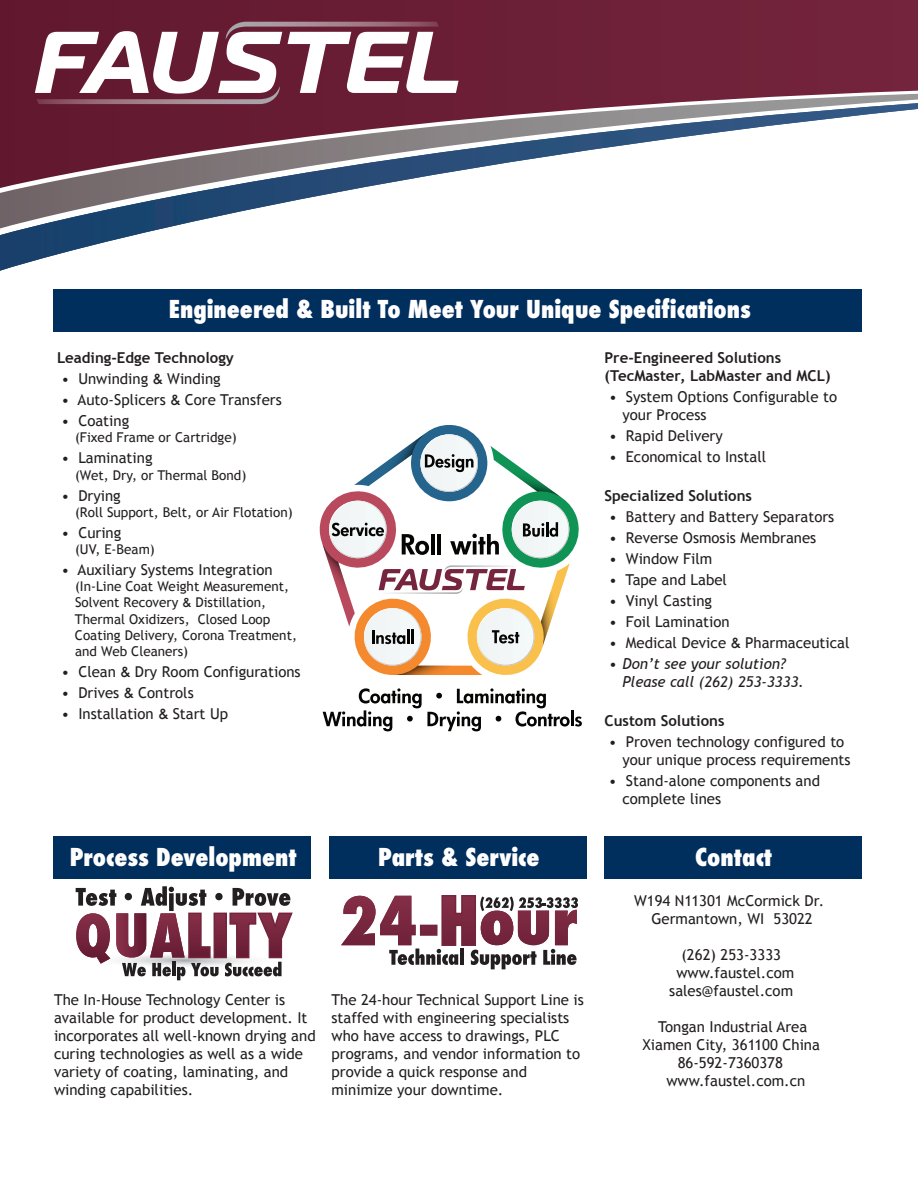
<style>
.page{position:relative;width:918px;height:1188px;background:#fff}
.page>*{position:absolute;margin:0;border:0;box-sizing:border-box;transform-origin:0 0}
.t1{font:800 condensed 24px "Futura";color:#fff}
.t2{font:15px/18px "Trebuchet MS";color:#231f20}
.t3{font:700 15px/18px "Trebuchet MS";color:#231f20}
.t4{font:italic 15px/18px "Trebuchet MS";color:#231f20}
.t5{font:13.5px/16.2px "Trebuchet MS";color:#231f20}
.s1{font-family:"Futura";font-weight:500;font-size:13.5px}
.s2{font-family:"Futura";font-weight:500;font-size:12px}
.s3{font-style:normal}
</style>
<div class="page">
<div style="left:53px;top:289px;width:809px;height:42px;background:#002e5d"></div>
<div style="left:53px;top:836px;width:258px;height:43px;background:#002e5d"></div>
<div style="left:329px;top:836px;width:258px;height:43px;background:#002e5d"></div>
<div style="left:604px;top:836px;width:258px;height:43px;background:#002e5d"></div>
<svg style="left:76px;top:886px;width:217px;height:94px"></svg>
<svg style="left:341px;top:895px;width:237px;height:74px"></svg>
<svg style="left:323px;top:688px;width:259px;height:43px"></svg>
<svg style="left:319px;top:425px;width:260px;height:250px"></svg>
<svg style="left:0;top:188px;width:360px;height:83px"></svg>
<svg style="left:0;top:0;width:918px;height:188px"></svg>
<svg style="left:35px;top:31px;width:247px;height:63px"></svg>
<svg style="left:288px;top:32px;width:171px;height:61px"></svg>
<svg style="left:36px;top:86px;width:244px;height:18px"></svg>
<svg style="left:226px;top:22px;width:213px;height:18px"></svg>
<h1 class="t1" style="left:169px;top:293px;width:583px">Engineered &amp; Built To Meet Your Unique Specifications</h1>
<p class="t3" style="left:57px;top:349px;width:178px">Leading-Edge Technology</p>
<p class="t2" style="left:62px;top:370px;width:161px">• Unwinding <span class="s1">&amp;</span> Winding</p>
<p class="t2" style="left:62px;top:391px;width:222px">• Auto-Splicers <span class="s1">&amp;</span> Core Transfers</p>
<p class="t2" style="left:61px;top:412px;width:69px">• Coating</p>
<p class="t5" style="left:75px;top:430px;width:163px">(Fixed Frame or Cartridge)</p>
<p class="t2" style="left:62px;top:449px;width:93px">• Laminating</p>
<p class="t5" style="left:75px;top:467px;width:173px">(Wet, Dry, or Thermal Bond)</p>
<p class="t2" style="left:62px;top:487px;width:61px">• Drying</p>
<p class="t5" style="left:75px;top:504px;width:219px">(Roll Support, Belt, or Air Flotation)</p>
<p class="t2" style="left:62px;top:524px;width:61px">• Curing</p>
<p class="t5" style="left:75px;top:541px;width:81px">(UV, E-Beam)</p>
<p class="t2" style="left:62px;top:561px;width:213px">• Auxiliary Systems Integration</p>
<p class="t5" style="left:75px;top:579px;width:223px">(In-Line Coat Weight Measurement,<br>Solvent Recovery <span class="s2">&amp;</span> Distillation,<br>Thermal Oxidizers, Closed Loop<br>Coating Delivery, Corona Treatment, and Web Cleaners)</p>
<p class="t2" style="left:62px;top:663px;width:241px">• Clean <span class="s1">&amp;</span> Dry Room Configurations</p>
<p class="t2" style="left:62px;top:684px;width:134px">• Drives <span class="s1">&amp;</span> Controls</p>
<p class="t2" style="left:62px;top:705px;width:168px">• Installation <span class="s1">&amp;</span> Start Up</p>
<p class="t3" style="left:605px;top:349px;width:228px">Pre-Engineered Solutions (TecMaster, LabMaster and MCL)</p>
<p class="t2" style="left:623px;top:388px;width:216px;text-indent:-14px">• System Options Configurable to your Process</p>
<p class="t2" style="left:609px;top:427px;width:115px">• Rapid Delivery</p>
<p class="t2" style="left:609px;top:448px;width:159px">• Economical to Install</p>
<p class="t3" style="left:605px;top:487px;width:149px">Specialized Solutions</p>
<p class="t2" style="left:609px;top:508px;width:227px">• Battery and Battery Separators</p>
<p class="t2" style="left:609px;top:529px;width:209px">• Reverse Osmosis Membranes</p>
<p class="t2" style="left:609px;top:550px;width:105px">• Window Film</p>
<p class="t2" style="left:609px;top:571px;width:119px">• Tape and Label</p>
<p class="t2" style="left:609px;top:592px;width:105px">• Vinyl Casting</p>
<p class="t2" style="left:609px;top:613px;width:122px">• Foil Lamination</p>
<p class="t2" style="left:609px;top:634px;width:242px">• Medical Device <span class="s1">&amp;</span> Pharmaceutical</p>
<p class="t4" style="left:622px;top:655px;width:183px;text-indent:-14px"><span class="s3">•</span> Don’t see your solution?<br>Please call (262) 253-3333.</p>
<p class="t3" style="left:604px;top:712px;width:121px">Custom Solutions</p>
<p class="t2" style="left:622px;top:733px;width:230px;text-indent:-14px">• Proven technology configured to your unique process requirements</p>
<p class="t2" style="left:622px;top:772px;width:199px;text-indent:-14px">• Stand-alone components and complete lines</p>
<h1 class="t1" style="left:70px;top:841px;width:228px">Process Development</h1>
<h1 class="t1" style="left:378px;top:841px;width:163px">Parts &amp; Service</h1>
<h1 class="t1" style="left:695px;top:841px;width:78px">Contact</h1>
<p class="t2" style="left:634px;top:892px;width:192px;text-align:center">W194 N11301 McCormick Dr.<br>Germantown, WI 53022</p>
<p class="t2" style="left:669px;top:946px;width:127px;text-align:center">(262) 253-3333 www.faustel.com sales@faustel.com</p>
<p class="t2" style="left:658px;top:1018px;width:151px">Tongan Industrial Area</p>
<p class="t2" style="left:643px;top:1036px;width:179px">Xiamen City, 361100 China</p>
<p class="t2" style="left:678px;top:1054px;width:107px">86-592-7360378</p>
<p class="t2" style="left:666px;top:1072px;width:140px">www.faustel.com.cn</p>
<p class="t2" style="left:54px;top:991px;width:263px">The In-House Technology Center is available for product development. It incorporates all well-known drying and curing technologies as well as a wide variety of coating, laminating, and winding capabilities.</p>
<p class="t2" style="left:332px;top:991px;width:254px">The 24-hour Technical Support Line is staffed with engineering specialists who have access to drawings, PLC programs, and vendor information to provide a quick response and minimize your downtime.</p>
</div>
